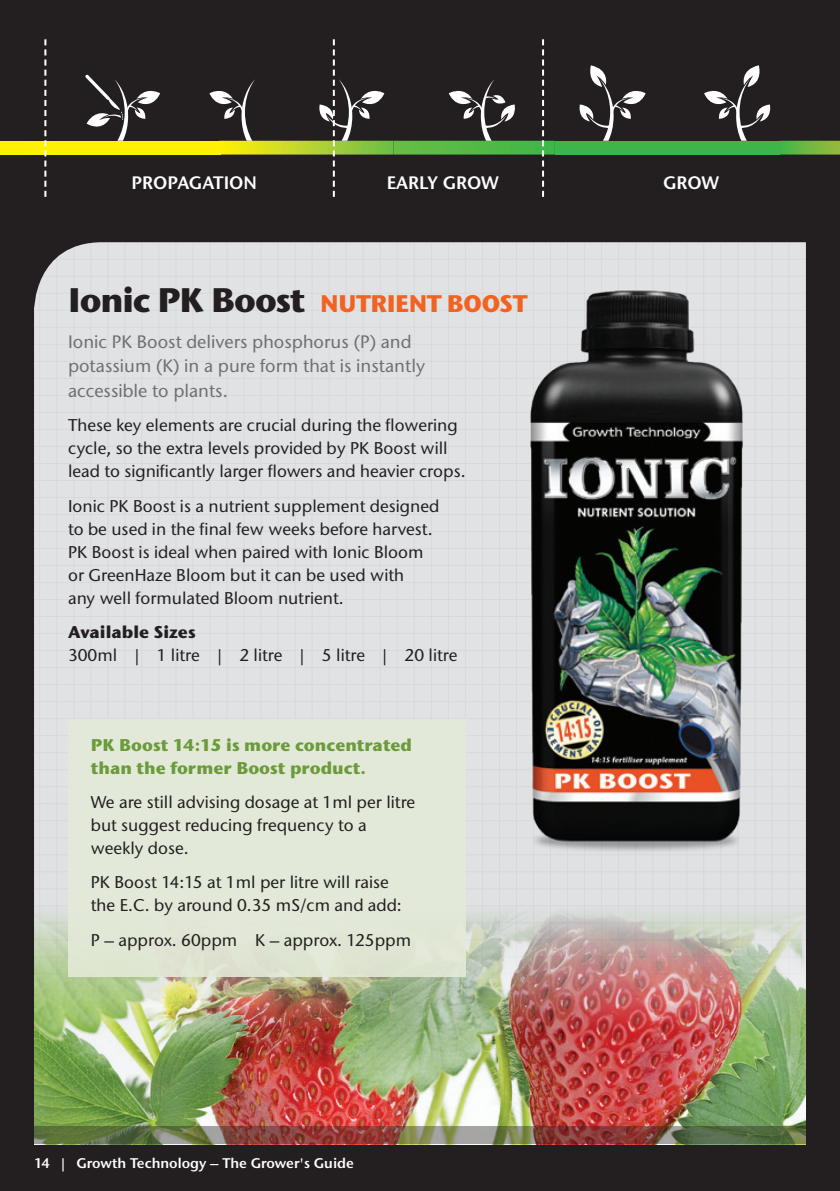
<style>
.page{position:relative;width:840px;height:1191px;background:#fff}
.page>*{position:absolute;margin:0;border:0;box-sizing:border-box;transform-origin:0 0}
.t1{font:700 24px "Stone Sans ITC Pro";letter-spacing:-.025em;color:#f26221}
.t2{font:500 18px/24.4px "Stone Sans ITC Pro";color:#6f7073}
.t3{font:600 18px "Stone Sans ITC Pro";color:#fff}
.t4{font:500 17px/23px "Stone Sans ITC Pro";color:#231f20}
.t5{font:700 17px/23px "Stone Sans ITC Pro";color:#6b9b3b}
.t6{font:700 17px "Stone Sans ITC Pro";color:#231f20}
.t7{font:600 14px "Stone Sans ITC Pro";color:#fff}
.s1{font-size:34px;color:#231f20}
</style>
<div class="page">
<div style="left:0;top:0;width:839px;height:1191px;background:#231f20"></div>
<svg style="left:779px;top:141px;width:60px;height:14px"></svg>
<div style="left:60px;top:141px;width:80px;height:14px;background:#fff101"></div>
<div style="left:0;top:141px;width:60px;height:14px;background:#fff101"></div>
<div style="left:140px;top:141px;width:81px;height:14px;background:#fff101"></div>
<div style="left:554px;top:141px;width:225px;height:14px;background:#3db54a"></div>
<svg style="left:704px;top:65px;width:67px;height:76px"></svg>
<svg style="left:579px;top:65px;width:66px;height:76px"></svg>
<svg style="left:85px;top:75px;width:75px;height:66px"></svg>
<svg style="left:44px;top:39px;width:2px;height:158px"></svg>
<svg style="left:209px;top:39px;width:345px;height:158px"></svg>
<div style="left:34px;top:242px;width:771px;height:525px;background:#e1e2e4"></div>
<img style="left:34px;top:767px;width:771px;height:360px">
<div style="left:68px;top:719px;width:397px;height:257px;background:#e4ead8"></div>
<svg style="left:34px;top:1127px;width:771px;height:17px;background:#78624b"></svg>
<img style="left:493px;top:267px;width:286px;height:598px">
<p class="t3" style="left:131px;top:171px;width:127px">PROPAGATION</p>
<p class="t3" style="left:386px;top:171px;width:113px">EARLY GROW</p>
<p class="t3" style="left:662px;top:171px;width:57px">GROW</p>
<h1 class="t1" style="left:68px;top:288px;width:461px"><span class="s1">Ionic PK Boost</span> NUTRIENT BOOST</h1>
<p class="t2" style="left:68px;top:329px;width:358px">Ionic PK Boost delivers phosphorus (P) and potassium (K) in a pure form that is instantly accessible to plants.</p>
<p class="t4" style="left:68px;top:413px;width:399px">These key elements are crucial during the flowering cycle, so the extra levels provided by PK Boost will lead to significantly larger flowers and heavier crops.</p>
<p class="t4" style="left:68px;top:494px;width:372px">Ionic PK Boost is a nutrient supplement designed to be used in the final few weeks before harvest.<br>PK Boost is ideal when paired with Ionic Bloom or GreenHaze Bloom but it can be used with<br>any well formulated Bloom nutrient.</p>
<p class="t6" style="left:68px;top:621px;width:129px">Available Sizes</p>
<p class="t4" style="left:68px;top:643px;width:390px">300ml | 1 litre | 2 litre | 5 litre | 20 litre</p>
<p class="t5" style="left:91px;top:733px;width:322px">PK Boost 14:15 is more concentrated than the former Boost product.</p>
<p class="t4" style="left:91px;top:790px;width:326px">We are still advising dosage at 1ml per litre but suggest reducing frequency to a weekly dose.</p>
<p class="t4" style="left:91px;top:871px;width:312px">PK Boost 14:15 at 1ml per litre will raise the E.C. by around 0.35 mS/cm and add:</p>
<p class="t4" style="left:91px;top:928px;width:322px">P – approx. 60ppm K – approx. 125ppm</p>
<p class="t7" style="left:34px;top:1154px;width:321px">14 | Growth Technology – The Grower's Guide</p>
</div>
